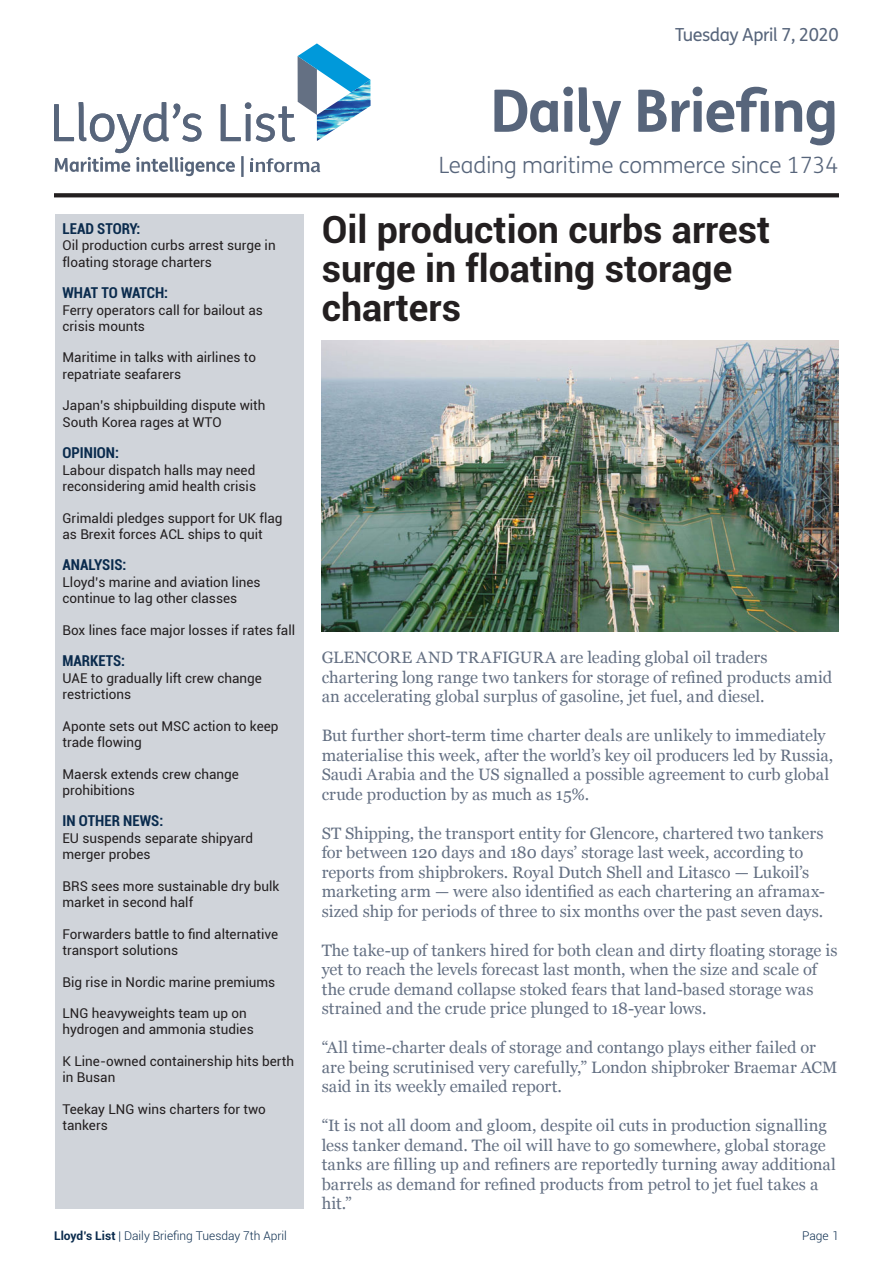
<style>
.page{position:relative;width:893px;height:1263px;background:#fff}
.page>*{position:absolute;margin:0;border:0;box-sizing:border-box;transform-origin:0 0}
.t1{font:700 58.5px "FS Me";letter-spacing:-.025em;color:#57657b}
.Headline_1{font:700 37.5px/39px "Roboto";color:#231f20}
.t2{font:300 22.5px "FS Me";letter-spacing:-.005em;color:#57657b}
.t3{font:18px "FS Me";letter-spacing:-.025em;color:#57657b}
.Body_Copy_First_page{font:16.5px/19.5px "Georgia";color:#647083}
.Contents_header{font:700 condensed 15px "Roboto";color:#0a2b4d}
.Contents_body{font:13.5px/16.5px "Roboto";color:#231f20}
.t4{font:300 12px "Roboto";color:#0a2b4d}
.s1{font-weight:700}
</style>
<div class="page">
<svg style="left:54px;top:43px;width:316px;height:134px"></svg>
<svg style="left:54px;top:193px;width:785px;height:4px;background:#2d292a"></svg>
<img style="left:322px;top:341px;width:517px;height:290px">
<div style="left:55px;top:215px;width:249px;height:994px;background:#d0d4da"></div>
<p class="t3" style="left:675px;top:22px;width:165px">Tuesday April 7, 2020</p>
<p class="Contents_header" style="left:63px;top:218px;width:79px">LEAD STORY:</p>
<p class="Contents_body" style="left:63px;top:237px;width:215px">Oil production curbs arrest surge in floating storage charters</p>
<p class="Contents_header" style="left:63px;top:282px;width:107px">WHAT TO WATCH:</p>
<p class="Contents_body" style="left:63px;top:301px;width:202px">Ferry operators call for bailout as crisis mounts</p>
<p class="Contents_body" style="left:63px;top:349px;width:195px">Maritime in talks with airlines to repatriate seafarers</p>
<p class="Contents_body" style="left:63px;top:397px;width:205px">Japan’s shipbuilding dispute with<br>South Korea rages at WTO</p>
<p class="Contents_header" style="left:63px;top:442px;width:58px">OPINION:</p>
<p class="Contents_body" style="left:63px;top:461px;width:195px">Labour dispatch halls may need reconsidering amid health crisis</p>
<p class="Contents_body" style="left:63px;top:509px;width:222px">Grimaldi pledges support for UK flag as Brexit forces ACL ships to quit</p>
<p class="Contents_header" style="left:63px;top:555px;width:65px">ANALYSIS:</p>
<p class="Contents_body" style="left:63px;top:573px;width:200px">Lloyd’s marine and aviation lines continue to lag other classes</p>
<p class="Contents_body" style="left:63px;top:621px;width:234px">Box lines face major losses if rates fall</p>
<p class="Contents_header" style="left:63px;top:650px;width:64px">MARKETS:</p>
<p class="Contents_body" style="left:63px;top:669px;width:201px">UAE to gradually lift crew change restrictions</p>
<p class="Contents_body" style="left:63px;top:717px;width:218px">Aponte sets out MSC action to keep trade flowing</p>
<p class="Contents_body" style="left:63px;top:765px;width:178px">Maersk extends crew change prohibitions</p>
<p class="Contents_header" style="left:63px;top:810px;width:102px">IN OTHER NEWS:</p>
<p class="Contents_body" style="left:63px;top:829px;width:192px">EU suspends separate shipyard merger probes</p>
<p class="Contents_body" style="left:63px;top:877px;width:218px">BRS sees more sustainable dry bulk market in second half</p>
<p class="Contents_body" style="left:63px;top:925px;width:217px">Forwarders battle to find alternative transport solutions</p>
<p class="Contents_body" style="left:63px;top:973px;width:214px">Big rise in Nordic marine premiums</p>
<p class="Contents_body" style="left:63px;top:1004px;width:193px">LNG heavyweights team up on hydrogen and ammonia studies</p>
<p class="Contents_body" style="left:63px;top:1052px;width:233px">K Line-owned containership hits berth in Busan</p>
<p class="Contents_body" style="left:63px;top:1100px;width:205px">Teekay LNG wins charters for two tankers</p>
<p class="t1" style="left:490px;top:66px;width:350px">Daily Briefing</p>
<p class="t2" style="left:439px;top:150px;width:401px">Leading maritime commerce since 1734</p>
<p class="Headline_1" style="left:322px;top:209px;width:450px">Oil production curbs arrest surge in floating storage charters</p>
<p class="Body_Copy_First_page" style="left:322px;top:647px;width:512px">GLENCORE AND TRAFIGURA are leading global oil traders chartering long range two tankers for storage of refined products amid an accelerating global surplus of gasoline, jet fuel, and diesel.</p>
<p class="Body_Copy_First_page" style="left:322px;top:725px;width:513px">But further short-term time charter deals are unlikely to immediately materialise this week, after the world’s key oil producers led by Russia, Saudi Arabia and the US signalled a possible agreement to curb global crude production by as much as 15%.</p>
<p class="Body_Copy_First_page" style="left:322px;top:823px;width:505px">ST Shipping, the transport entity for Glencore, chartered two tankers for between 120 days and 180 days’ storage last week, according to reports from shipbrokers. Royal Dutch Shell and Litasco — Lukoil’s marketing arm — were also identified as each chartering an aframax&shy;sized ship for periods of three to six months over the past seven days.</p>
<p class="Body_Copy_First_page" style="left:322px;top:940px;width:517px">The take-up of tankers hired for both clean and dirty floating storage is yet to reach the levels forecast last month, when the size and scale of the crude demand collapse stoked fears that land-based storage was strained and the crude price plunged to 18-year lows.</p>
<p class="Body_Copy_First_page" style="left:322px;top:1037px;width:517px">“All time-charter deals of storage and contango plays either failed or are being scrutinised very carefully,” London shipbroker Braemar ACM said in its weekly emailed report.</p>
<p class="Body_Copy_First_page" style="left:322px;top:1115px;width:516px">“It is not all doom and gloom, despite oil cuts in production signalling less tanker demand. The oil will have to go somewhere, global storage tanks are filling up and refiners are reportedly turning away additional barrels as demand for refined products from petrol to jet fuel takes a hit.”</p>
<p class="t4" style="left:54px;top:1228px;width:234px"><span class="s1">Lloyd’s List</span> | Daily Briefing Tuesday 7th April</p>
<p class="t4" style="left:802px;top:1228px;width:38px">Page 1</p>
</div>
